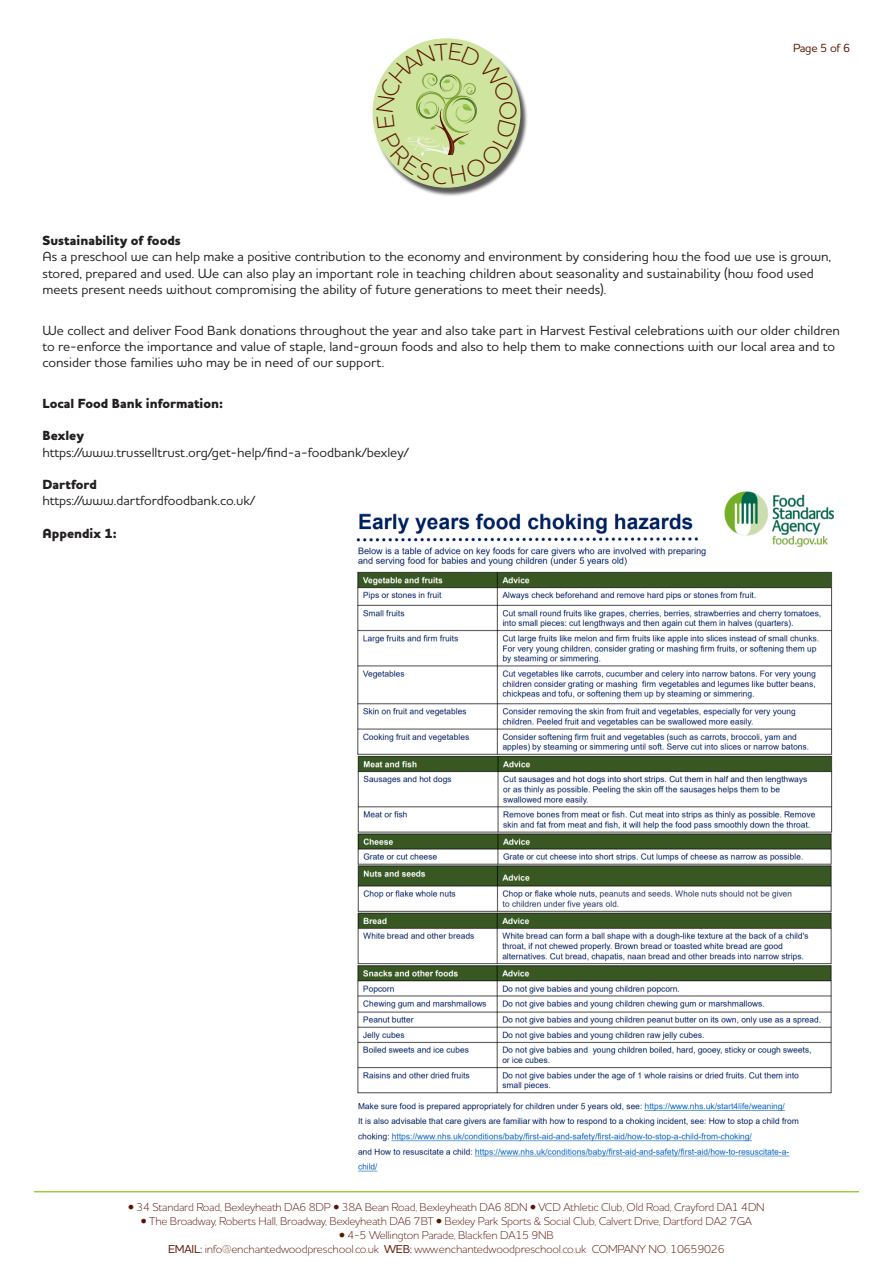
<style>
.page{position:relative;width:893px;height:1263px;background:#fff}
.page>*{position:absolute;margin:0;border:0;box-sizing:border-box;transform-origin:0 0}
.t1{font:500 13.5px/16.2px "Houschka Pro";color:#231f20}
.t2{font:800 13.5px "Houschka Pro";color:#231f20}
.t3{font:500 12px "Houschka Pro";letter-spacing:-.02em;color:#5b1400}
.t4{font:300 11.7px "Houschka Pro";letter-spacing:-.02em;color:#5b1400}
.t5{font:300 11.55px "Houschka Pro";letter-spacing:-.02em;color:#5b1400}
.s1{font-weight:500}
</style>
<div class="page">
<div style="left:374px;top:40px;width:155px;height:156px;background:#231f20;opacity:.75"></div>
<div style="left:373px;top:38px;width:147px;height:150px;background:#cfe49e;border-radius:50%"></div>
<hr style="left:34px;top:1191px;width:825px;height:1px;background:#9eca3e">
<img style="left:356px;top:491px;width:478px;height:681px">
<svg style="left:376px;top:43px;width:141px;height:141px"></svg>
<p class="t3" style="left:793px;top:40px;width:59px">Page 5 of 6</p>
<p class="t2" style="left:43px;top:232px;width:140px">Sustainability of foods</p>
<p class="t1" style="left:43px;top:248px;width:790px">As a preschool we can help make a positive contribution to the economy and environment by considering how the food we use is grown, stored, prepared and used. We can also play an important role in teaching children about seasonality and sustainability (how food used meets present needs without compromising the ability of future generations to meet their needs).</p>
<p class="t1" style="left:43px;top:322px;width:799px">We collect and deliver Food Bank donations throughout the year and also take part in Harvest Festival celebrations with our older children to re-enforce the importance and value of staple, land-grown foods and also to help them to make connections with our local area and to consider those families who may be in need of our support.</p>
<p class="t2" style="left:43px;top:395px;width:182px">Local Food Bank information:</p>
<p class="t2" style="left:43px;top:427px;width:43px">Bexley</p>
<p class="t1" style="left:43px;top:444px;width:368px">https://www.trusselltrust.org/get-help/find-a-foodbank/bexley/</p>
<p class="t2" style="left:43px;top:476px;width:56px">Dartford</p>
<p class="t1" style="left:43px;top:492px;width:214px">https://www.dartfordfoodbank.co.uk/</p>
<p class="t2" style="left:43px;top:524px;width:76px">Appendix 1:</p>
<p class="t5" style="left:128px;top:1200px;width:638px">• 34 Standard Road, Bexleyheath DA6 8DP • 38A Bean Road, Bexleyheath DA6 8DN • VCD Athletic Club, Old Road, Crayford DA1 4DN</p>
<p class="t5" style="left:141px;top:1214px;width:613px">• The Broadway, Roberts Hall, Broadway, Bexleyheath DA6 7BT • Bexley Park Sports &amp; Social Club, Calvert Drive, Dartford DA2 7GA</p>
<p class="t5" style="left:339px;top:1227px;width:216px">• 4-5 Wellington Parade, Blackfen DA15 9NB</p>
<p class="t4" style="left:168px;top:1241px;width:558px"><span class="s1">EMAIL:</span> info@enchantedwoodpreschool.co.uk <span class="s1">WEB:</span> www.enchantedwoodpreschool.co.uk COMPANY NO. 10659026</p>
</div>
